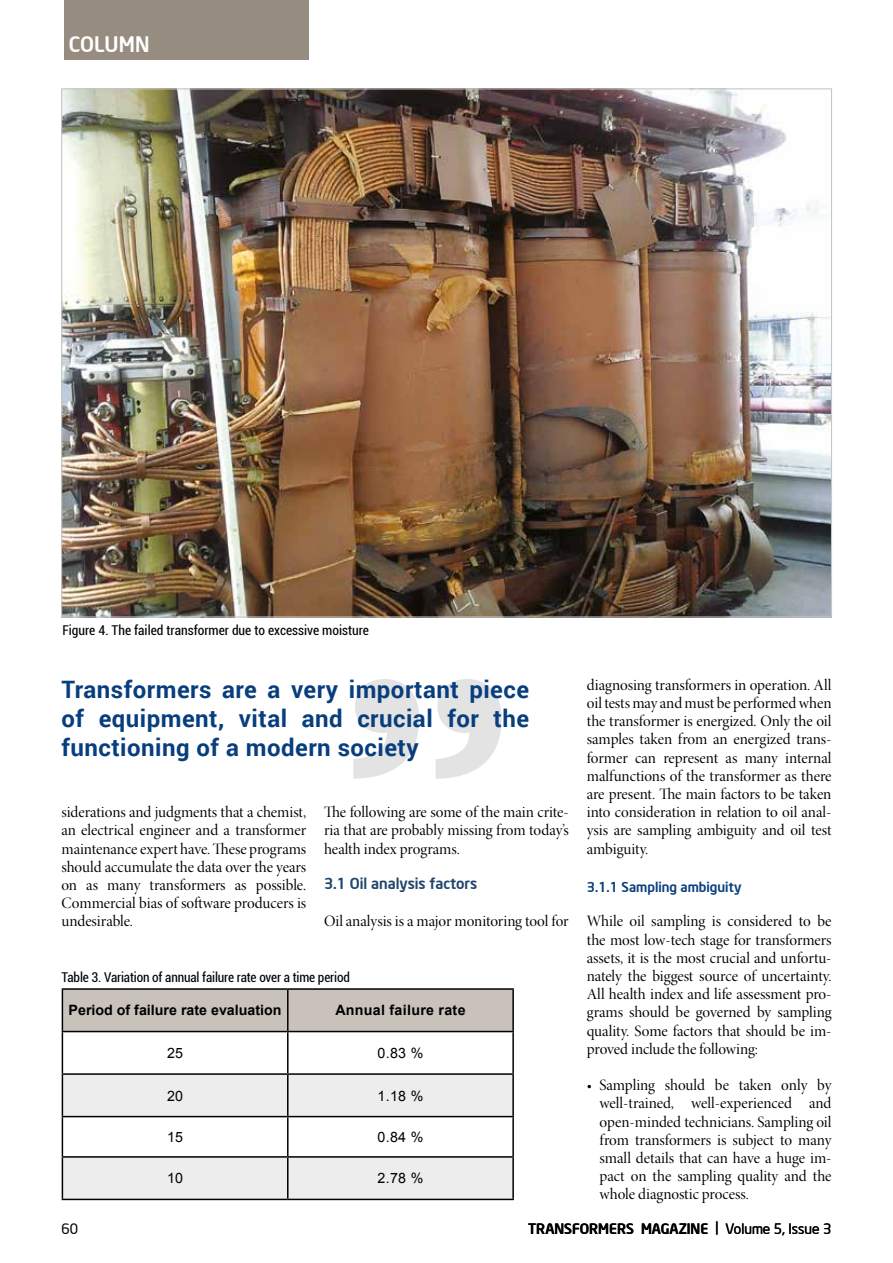
<style>
.page{position:relative;width:893px;height:1263px;background:#fff}
.page>*{position:absolute;margin:0;border:0;box-sizing:border-box;transform-origin:0 0}
.t1{font:700 24px/28.8px "Roboto";letter-spacing:.02em;color:#083e7d;text-align:justify}
.t2{font:500 21px "Neo Sans Intel";letter-spacing:.01em;color:#fff}
.t3{font:15.9px/18.1px "Minion Pro Disp";letter-spacing:-.005em;color:#000;text-align:justify}
.t4{font:500 15px "Neo Sans Intel";color:#1e446a}
.t5{font:500 14.25px "Neo Sans Intel";color:#000}
.t6{font:700 14.25px "Arial";color:#000}
.t7{font:14.25px "Arial";letter-spacing:.02em;color:#000}
.t8{font:700 14.25px "Arial";letter-spacing:.02em;color:#000}
.t9{font:14.25px "Neo Sans Intel";color:#000}
.t10{font:condensed 13.5px "Roboto";letter-spacing:-.01em;color:#000}
.t11{font:500 13.5px "Neo Sans Intel";color:#083e7d}
.s1{font-weight:400}
</style>
<div class="page">
<svg style="left:353px;top:679px;width:149px;height:100px"></svg>
<svg style="left:63px;top:990px;width:449px;height:83px"></svg>
<svg style="left:63px;top:1075px;width:449px;height:124px;fill:#ededed"></svg>
<hr style="left:62px;top:988px;width:226px;height:2px;background:#000">
<hr style="left:62px;top:990px;width:1px;height:41px;background:#000">
<hr style="left:288px;top:988px;width:226px;height:2px;background:#000">
<hr style="left:287px;top:990px;width:2px;height:41px;background:#000">
<hr style="left:512px;top:990px;width:2px;height:41px;background:#000">
<hr style="left:288px;top:1031px;width:226px;height:1px;background:#000">
<hr style="left:512px;top:1032px;width:2px;height:41px;background:#000">
<hr style="left:288px;top:1073px;width:226px;height:2px;background:#000">
<hr style="left:512px;top:1075px;width:2px;height:41px;background:#000">
<hr style="left:288px;top:1116px;width:226px;height:1px;background:#000">
<hr style="left:512px;top:1117px;width:2px;height:39px;background:#000">
<hr style="left:288px;top:1156px;width:226px;height:2px;background:#000">
<hr style="left:512px;top:1158px;width:2px;height:41px;background:#000">
<hr style="left:288px;top:1199px;width:226px;height:1px;background:#000">
<hr style="left:62px;top:1031px;width:226px;height:1px;background:#000">
<hr style="left:62px;top:1032px;width:1px;height:41px;background:#000">
<hr style="left:287px;top:1032px;width:2px;height:41px;background:#000">
<hr style="left:62px;top:1073px;width:226px;height:2px;background:#000">
<hr style="left:62px;top:1075px;width:1px;height:41px;background:#000">
<hr style="left:287px;top:1075px;width:2px;height:41px;background:#000">
<hr style="left:62px;top:1116px;width:226px;height:1px;background:#000">
<hr style="left:62px;top:1117px;width:1px;height:39px;background:#000">
<hr style="left:287px;top:1117px;width:2px;height:39px;background:#000">
<hr style="left:62px;top:1156px;width:226px;height:2px;background:#000">
<hr style="left:62px;top:1158px;width:1px;height:41px;background:#000">
<hr style="left:287px;top:1158px;width:2px;height:41px;background:#000">
<hr style="left:62px;top:1199px;width:226px;height:1px;background:#000">
<img style="left:63px;top:90px;width:767px;height:526px">
<div style="left:64px;top:0;width:244px;height:60px;background:#968c80"></div>
<h2 class="t2" style="left:69px;top:31px;width:82px">COLUMN</h2>
<p class="t10" style="left:62px;top:621px;width:308px">Figure 4. The failed transformer due to excessive moisture</p>
<h1 class="t1" style="left:61px;top:675px;width:469px">Transformers are a very important piece of equipment, vital and crucial for the functioning of a modern society</h1>
<p class="t3" style="left:61px;top:803px;width:246px">siderations and judgments that a chemist, an electrical engineer and a transformer maintenance expert have. These programs should accumulate the data over the years on as many transformers as possible.<br>Commercial bias of software producers is undesirable.</p>
<p class="t3" style="left:324px;top:803px;width:246px">The following are some of the main crite&shy;ria that are probably missing from today’s health index programs.</p>
<p class="t4" style="left:324px;top:874px;width:155px">3.1 Oil analysis factors</p>
<p class="t3" style="left:324px;top:913px;width:246px">Oil analysis is a major monitoring tool for</p>
<p class="t10" style="left:62px;top:968px;width:290px">Table 3. Variation of annual failure rate over a time period</p>
<p class="t6" style="left:69px;top:1001px;width:215px">Period of failure rate evaluation</p>
<p class="t8" style="left:335px;top:1001px;width:132px">Annual failure rate</p>
<p class="t7" style="left:167px;top:1044px;width:18px">25</p>
<p class="t7" style="left:378px;top:1044px;width:47px">0.83 %</p>
<p class="t7" style="left:167px;top:1086px;width:18px">20</p>
<p class="t7" style="left:378px;top:1086px;width:47px">1.18 %</p>
<p class="t7" style="left:167px;top:1127px;width:18px">15</p>
<p class="t7" style="left:378px;top:1127px;width:47px">0.84 %</p>
<p class="t7" style="left:167px;top:1169px;width:18px">10</p>
<p class="t7" style="left:378px;top:1169px;width:47px">2.78 %</p>
<p class="t3" style="left:587px;top:676px;width:246px">diagnosing transformers in operation. All oil tests may and must be performed when the transformer is energized. Only the oil samples taken from an energized trans&shy;former can represent as many internal malfunctions of the transformer as there are present. The main factors to be taken into consideration in relation to oil anal&shy;ysis are sampling ambiguity and oil test ambiguity.</p>
<p class="t11" style="left:587px;top:878px;width:156px">3.1.1 Sampling ambiguity</p>
<p class="t3" style="left:587px;top:913px;width:246px">While oil sampling is considered to be the most low-tech stage for transformers assets, it is the most crucial and unfortu&shy;nately the biggest source of uncertainty.<br>All health index and life assessment pro&shy;grams should be governed by sampling quality. Some factors that should be im&shy;proved include the following:</p>
<p class="t3" style="left:599px;top:1076px;width:234px;text-indent:-13px">• Sampling should be taken only by well-trained, well-experienced and open-minded technicians. Sampling oil from transformers is subject to many small details that can have a huge im&shy;pact on the sampling quality and the whole diagnostic process.</p>
<p class="t9" style="left:61px;top:1220px;width:18px">60</p>
<p class="t5" style="left:528px;top:1220px;width:305px">TRANSFORMERS MAGAZINE <span class="s1">| Volume 5, Issue 3</span></p>
</div>
